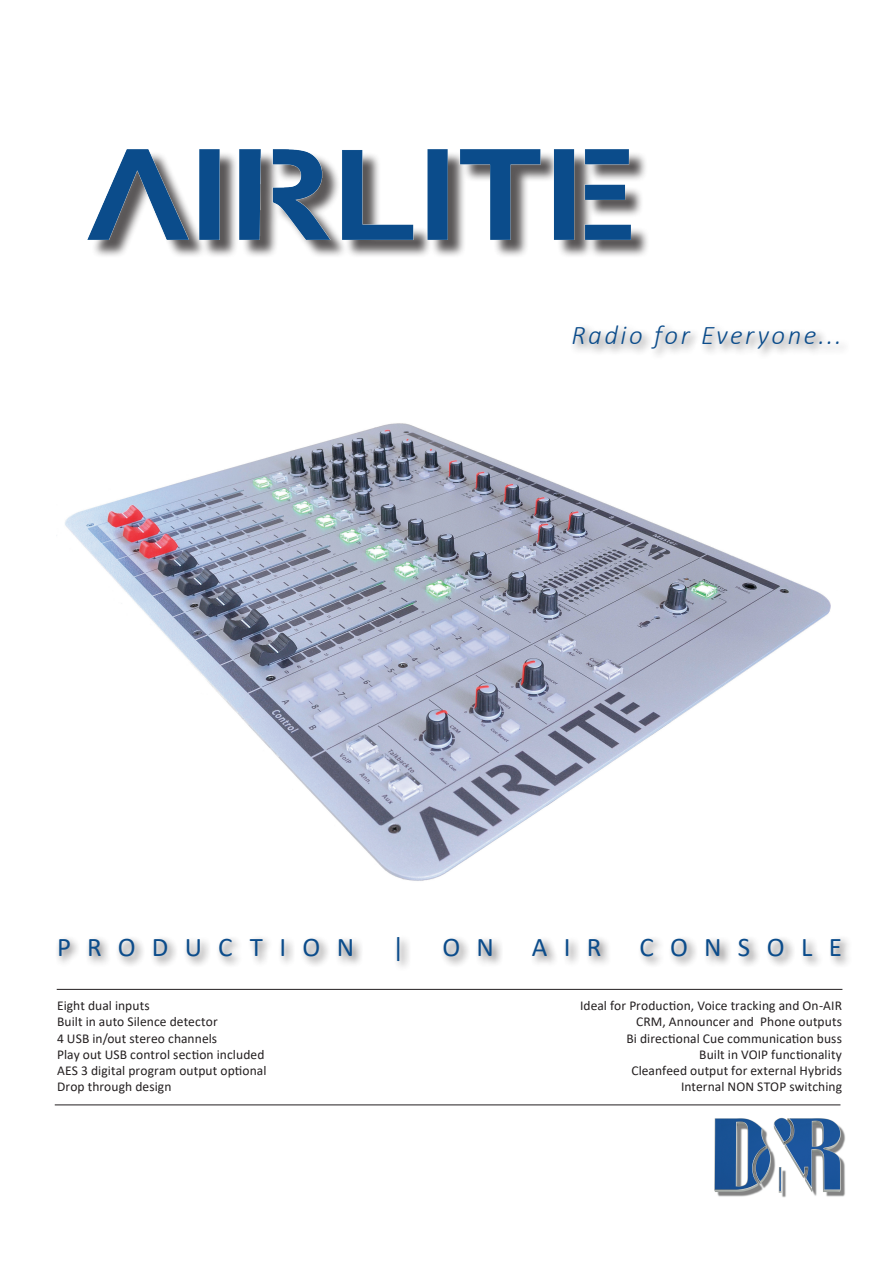
<style>
.page{position:relative;width:893px;height:1263px;background:#fff}
.page>*{position:absolute;margin:0;border:0;box-sizing:border-box;transform-origin:0 0}
.t1{font:27px "Calibri";letter-spacing:.605em;color:#0b4c8b}
.t2{font:italic 300 27px "Calibri";letter-spacing:.09em;color:#0b4c8b}
.t3{font:13.5px/16.2px "Calibri";letter-spacing:.01em;color:#231f20}
</style>
<div class="page">
<div style="left:569px;top:323px;width:281px;height:37px;background:#231f20;opacity:.75"></div>
<hr style="left:57px;top:989px;width:785px;height:1px;background:#231f20">
<hr style="left:55px;top:1104px;width:785px;height:1px;background:#231f20">
<div style="left:55px;top:934px;width:798px;height:39px;background:#231f20;opacity:.75"></div>
<div style="left:91px;top:151px;width:558px;height:107px;background:#231f20;opacity:.75"></div>
<img style="left:88px;top:149px;width:543px;height:90px">
<img style="left:65px;top:423px;width:766px;height:458px">
<img style="left:714px;top:1117px;width:131px;height:80px">
<h1 class="t2" style="left:571px;top:319px;width:272px">Radio for Everyone...</h1>
<h1 class="t1" style="left:57px;top:929px;width:299px">PRODUCTION</h1>
<h1 class="t1" style="left:392px;top:929px;width:14px">|</h1>
<h1 class="t1" style="left:442px;top:929px;width:53px">O N</h1>
<h1 class="t1" style="left:532px;top:929px;width:71px">AIR</h1>
<h1 class="t1" style="left:639px;top:929px;width:204px">CONSOLE</h1>
<p class="t3" style="left:57px;top:997px;width:211px">Eight dual inputs<br>Built in auto Silence detector<br>4 USB in/out stereo channels<br>Play out USB control section included<br>AES 3 digital program output optional<br>Drop through design</p>
<p class="t3" style="left:580px;top:997px;width:264px;text-align:right">Ideal for Production, Voice tracking and On-AIR CRM, Announcer and Phone outputs<br>Bi directional Cue communication buss<br>Built in VOIP functionality<br>Cleanfeed output for external Hybrids<br>Internal NON STOP switching</p>
</div>
